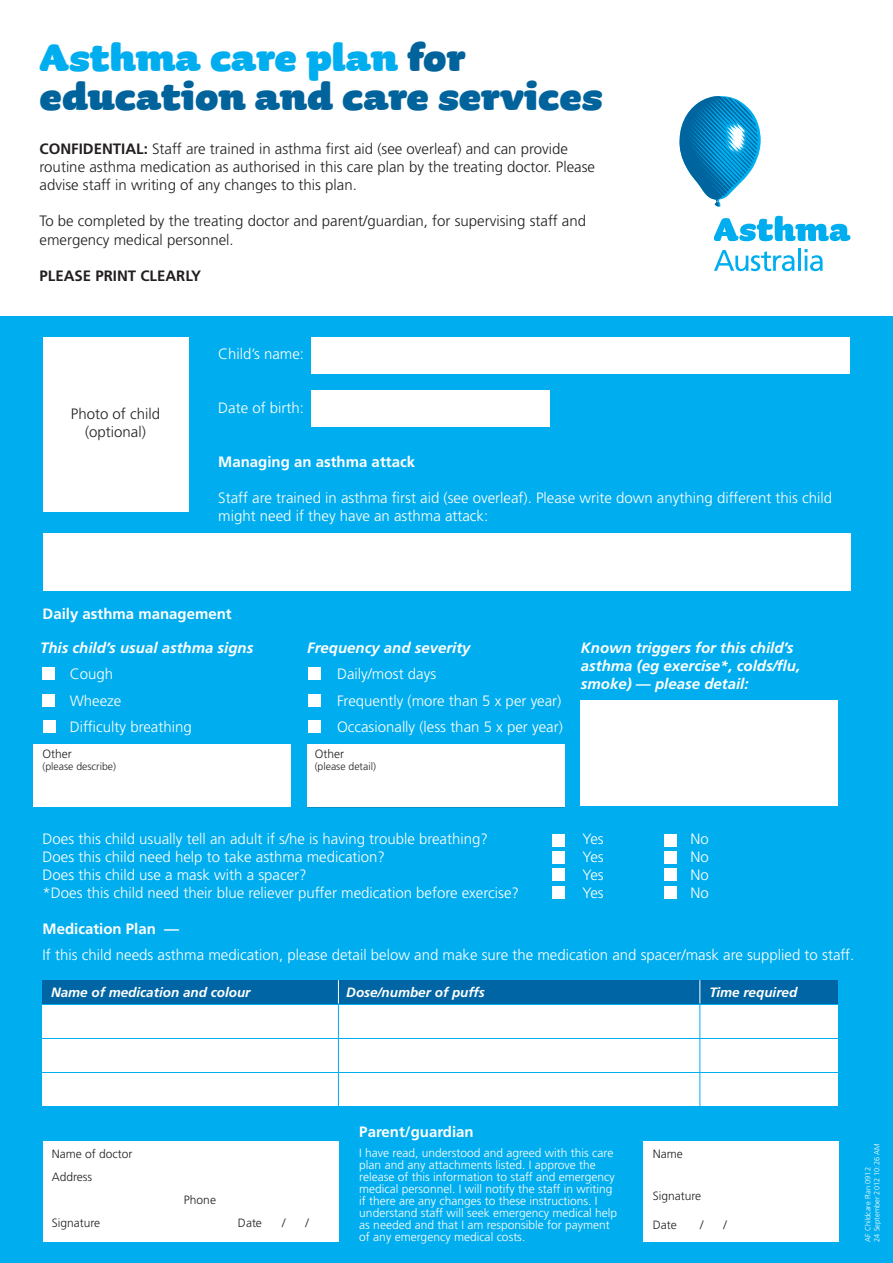
<style>
.page{position:relative;width:893px;height:1263px;background:#fff}
.page>*{position:absolute;margin:0;border:0;box-sizing:border-box;transform-origin:0 0}
.t1{font:900 45px/39px "Sauna";color:#00639c}
.t2{font:300 15px/18px "Frutiger LT Std";color:#fff}
.t3{font:300 15px/18px "Frutiger LT Std";color:#231f20}
.t4{font:italic 700 15px/18px "Frutiger LT Std";color:#fff}
.t5{font:700 15px "Frutiger LT Std";color:#fff}
.t6{font:700 15px "Frutiger LT Std";color:#231f20}
.t7{font:italic 700 13.5px "Frutiger LT Std";color:#fff}
.t8{font:300 12px/12px "Frutiger LT Std";color:#fff}
.t9{font:300 12px "Frutiger LT Std";color:#231f20}
.t10{font:300 10.5px "Frutiger LT Std";color:#231f20}
.t11{font:300 7.5px/9px "Frutiger LT Std";color:#fff}
.s1{color:#00aeef}
.s2{font-weight:700}
</style>
<div class="page">
<div style="left:0;top:317px;width:893px;height:946px;background:#00aeef"></div>
<div style="left:43px;top:337px;width:146px;height:175px;background:#fff"></div>
<div style="left:311px;top:337px;width:539px;height:37px;background:#fff"></div>
<div style="left:311px;top:391px;width:239px;height:36px;background:#fff"></div>
<div style="left:43px;top:534px;width:807px;height:57px;background:#fff"></div>
<div style="left:580px;top:700px;width:258px;height:106px;background:#fff"></div>
<div style="left:307px;top:744px;width:258px;height:63px;background:#fff"></div>
<div style="left:33px;top:744px;width:258px;height:63px;background:#fff"></div>
<div style="left:43px;top:980px;width:795px;height:23px;background:#0065a4"></div>
<div style="left:43px;top:1004px;width:795px;height:33px;background:#fff"></div>
<div style="left:43px;top:1038px;width:795px;height:33px;background:#fff"></div>
<div style="left:43px;top:1072px;width:795px;height:33px;background:#fff"></div>
<svg style="left:338px;top:980px;width:1px;height:23px"></svg>
<svg style="left:699px;top:980px;width:1px;height:23px"></svg>
<hr style="left:338px;top:1004px;width:1px;height:105px;background:#00aeef">
<hr style="left:699px;top:1004px;width:1px;height:105px;background:#00aeef">
<div style="left:43px;top:1141px;width:295px;height:101px;background:#fff"></div>
<div style="left:643px;top:1141px;width:195px;height:101px;background:#fff"></div>
<div style="left:43px;top:667px;width:12px;height:13px;background:#fff"></div>
<div style="left:43px;top:694px;width:12px;height:13px;background:#fff"></div>
<div style="left:43px;top:720px;width:13px;height:13px;background:#fff"></div>
<div style="left:308px;top:667px;width:13px;height:13px;background:#fff"></div>
<div style="left:308px;top:694px;width:13px;height:13px;background:#fff"></div>
<div style="left:308px;top:720px;width:13px;height:13px;background:#fff"></div>
<div style="left:552px;top:834px;width:13px;height:12px;background:#fff"></div>
<div style="left:552px;top:851px;width:13px;height:13px;background:#fff"></div>
<div style="left:552px;top:868px;width:13px;height:13px;background:#fff"></div>
<div style="left:552px;top:886px;width:13px;height:12px;background:#fff"></div>
<div style="left:664px;top:834px;width:13px;height:12px;background:#fff"></div>
<div style="left:664px;top:851px;width:13px;height:13px;background:#fff"></div>
<div style="left:664px;top:868px;width:13px;height:13px;background:#fff"></div>
<div style="left:664px;top:886px;width:13px;height:12px;background:#fff"></div>
<svg style="left:714px;top:216px;width:136px;height:25px"></svg>
<svg style="left:714px;top:250px;width:80px;height:21px"></svg>
<hr style="left:798px;top:248px;width:3px;height:23px;background:#00aeef">
<svg style="left:804px;top:249px;width:19px;height:22px"></svg>
<svg style="left:680px;top:96px;width:81px;height:111px"></svg>
<p class="t1" style="left:40px;top:36px;width:564px"><span class="s1">Asthma care plan</span> for education and care services</p>
<p class="t3" style="left:40px;top:141px;width:557px"><span class="s2">CONFIDENTIAL:</span> Staff are trained in asthma first aid (see overleaf) and can provide routine asthma medication as authorised in this care plan by the treating doctor. Please advise staff in writing of any changes to this plan.</p>
<p class="t3" style="left:40px;top:213px;width:548px">To be completed by the treating doctor and parent/guardian, for supervising staff and emergency medical personnel.</p>
<p class="t6" style="left:40px;top:266px;width:163px">PLEASE PRINT CLEARLY</p>
<p class="t3" style="left:71px;top:405px;width:91px">Photo of child</p>
<p class="t3" style="left:85px;top:423px;width:62px">(optional)</p>
<p class="t2" style="left:218px;top:345px;width:87px">Child’s name:</p>
<p class="t2" style="left:218px;top:399px;width:87px">Date of birth:</p>
<p class="t5" style="left:218px;top:453px;width:198px">Managing an asthma attack</p>
<p class="t2" style="left:218px;top:489px;width:615px">Staff are trained in asthma first aid (see overleaf). Please write down anything different this child might need if they have an asthma attack:</p>
<p class="t5" style="left:43px;top:605px;width:191px">Daily asthma management</p>
<p class="t4" style="left:40px;top:638px;width:215px">This child’s usual asthma signs</p>
<p class="t2" style="left:70px;top:665px;width:45px">Cough</p>
<p class="t2" style="left:70px;top:692px;width:53px">Wheeze</p>
<p class="t2" style="left:70px;top:718px;width:123px">Difficulty breathing</p>
<p class="t9" style="left:43px;top:747px;width:31px">Other</p>
<p class="t10" style="left:43px;top:761px;width:75px">(please describe)</p>
<p class="t4" style="left:307px;top:638px;width:165px">Frequency and severity</p>
<p class="t2" style="left:337px;top:665px;width:101px">Daily/most days</p>
<p class="t2" style="left:337px;top:692px;width:226px">Frequently (more than 5 x per year)</p>
<p class="t2" style="left:337px;top:718px;width:227px">Occasionally (less than 5 x per year)</p>
<p class="t9" style="left:315px;top:747px;width:31px">Other</p>
<p class="t10" style="left:315px;top:761px;width:63px">(please detail)</p>
<p class="t4" style="left:581px;top:638px;width:221px">Known triggers for this child’s asthma (eg exercise*, colds/flu, smoke) — please detail:</p>
<p class="t2" style="left:43px;top:830px;width:447px">Does this child usually tell an adult if s/he is having trouble breathing?</p>
<p class="t2" style="left:583px;top:830px;width:23px">Yes</p>
<p class="t2" style="left:691px;top:830px;width:20px">No</p>
<p class="t2" style="left:43px;top:848px;width:344px">Does this child need help to take asthma medication?</p>
<p class="t2" style="left:583px;top:848px;width:23px">Yes</p>
<p class="t2" style="left:691px;top:848px;width:20px">No</p>
<p class="t2" style="left:43px;top:866px;width:266px">Does this child use a mask with a spacer?</p>
<p class="t2" style="left:583px;top:866px;width:23px">Yes</p>
<p class="t2" style="left:691px;top:866px;width:20px">No</p>
<p class="t2" style="left:43px;top:884px;width:478px">*Does this child need their blue reliever puffer medication before exercise?</p>
<p class="t2" style="left:583px;top:884px;width:23px">Yes</p>
<p class="t2" style="left:691px;top:884px;width:20px">No</p>
<p class="t5" style="left:43px;top:920px;width:138px">Medication Plan —</p>
<p class="t2" style="left:43px;top:946px;width:813px">If this child needs asthma medication, please detail below and make sure the medication and spacer/mask are supplied to staff.</p>
<p class="t7" style="left:51px;top:984px;width:201px">Name of medication and colour</p>
<p class="t7" style="left:346px;top:984px;width:140px">Dose/number of puffs</p>
<p class="t7" style="left:709px;top:984px;width:90px">Time required</p>
<p class="t9" style="left:52px;top:1147px;width:82px">Name of doctor</p>
<p class="t9" style="left:52px;top:1170px;width:42px">Address</p>
<p class="t9" style="left:184px;top:1193px;width:34px">Phone</p>
<p class="t9" style="left:52px;top:1216px;width:50px">Signature</p>
<p class="t9" style="left:238px;top:1216px;width:25px">Date</p>
<p class="t9" style="left:282px;top:1216px;width:5px">/</p>
<p class="t9" style="left:305px;top:1216px;width:5px">/</p>
<p class="t5" style="left:359px;top:1123px;width:116px">Parent/guardian</p>
<p class="t8" style="left:359px;top:1147px;width:259px">I have read, understood and agreed with this care plan and any attachments listed. I approve the release of this information to staff and emergency medical personnel. I will notify the staff in writing if there are any changes to these instructions. I understand staff will seek emergency medical help as needed and that I am responsible for payment of any emergency medical costs.</p>
<p class="t9" style="left:653px;top:1147px;width:31px">Name</p>
<p class="t9" style="left:653px;top:1189px;width:50px">Signature</p>
<p class="t9" style="left:653px;top:1218px;width:25px">Date</p>
<p class="t9" style="left:700px;top:1218px;width:5px">/</p>
<p class="t9" style="left:723px;top:1218px;width:5px">/</p>
<p class="t11" style="left:864px;top:1242px;width:100px;rotate:-90deg">AF Childcare Plan 0912<br>24 September 2012 10:26 AM</p>
</div>
